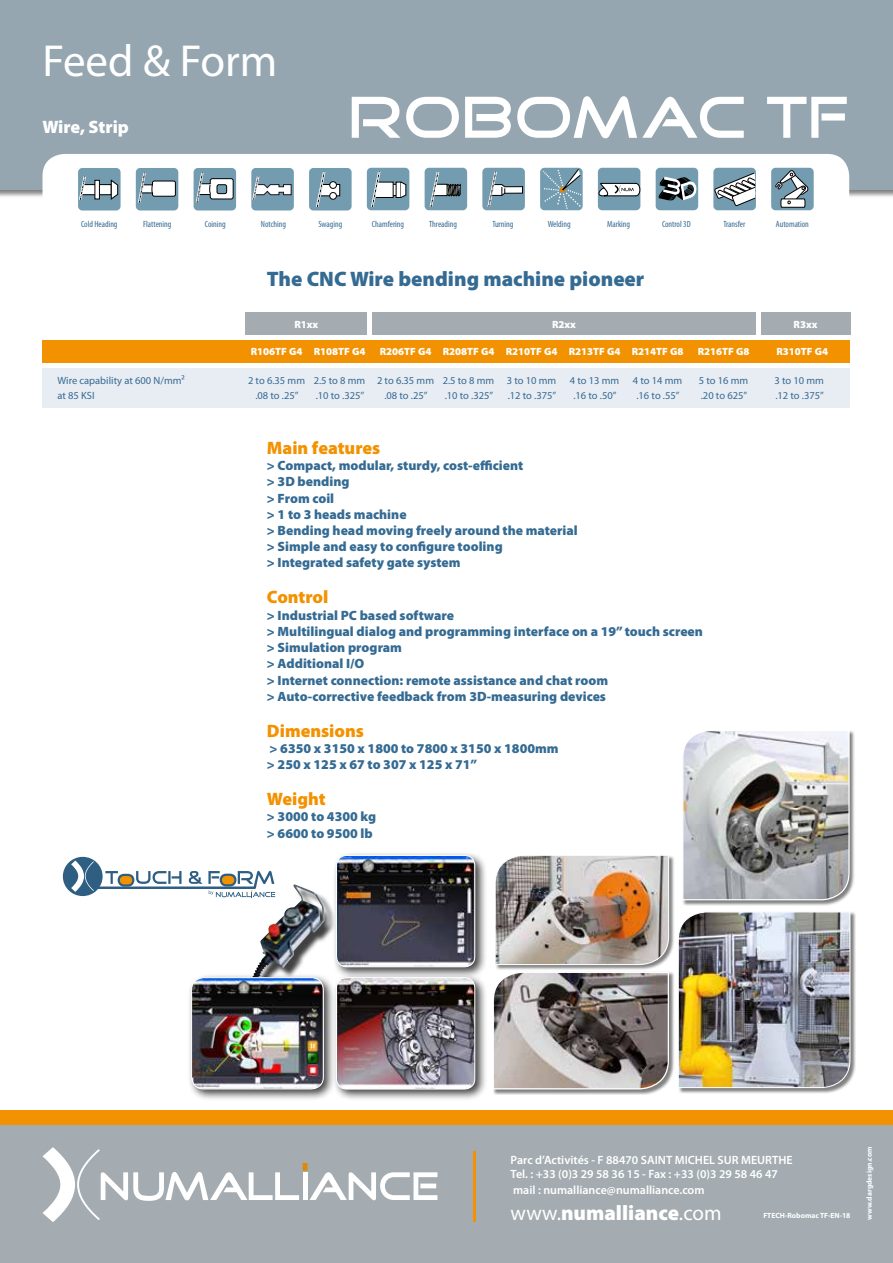
<style>
.page{position:relative;width:893px;height:1263px;background:#fff}
.page>*{position:absolute;margin:0;border:0;box-sizing:border-box;transform-origin:0 0}
.t1{font:60px "Good Times";color:#fff}
.t2{font:45px "Myriad Pro";color:#fff}
.t3{font:900 21px "Myriad Pro";color:#356b93}
.t4{font:900 21px "Myriad Pro";color:#fff}
.t5{font:900 18px "Myriad Pro";color:#f39200}
.t6{font:900 18px "Myriad Pro";letter-spacing:-.005em;color:#fff}
.t7{font:900 13.5px/16.2px "Myriad Pro";color:#356b93}
.t8{font:600 12px/14.4px "Myriad Pro";color:#fff}
.t9{font:10.5px "Myriad Pro";color:#356b93}
.t10{font:900 10.5px "Myriad Pro";color:#fff}
.t11{font:condensed 9px "Myriad Pro";color:#356b93}
.t12{font:700 7.5px "Myriad Pro";color:#fff}
.s1{font-weight:400}
</style>
<div class="page">
<div style="left:0;top:1117px;width:893px;height:146px;background:#a4acb1"></div>
<div style="left:0;top:0;width:893px;height:189px;background:#95a6b0"></div>
<div style="left:0;top:1110px;width:893px;height:15px;background:#f39200"></div>
<hr style="left:473px;top:1151px;width:2px;height:71px;background:#f39200">
<svg style="left:43px;top:1147px;width:394px;height:75px"></svg>
<div style="left:63px;top:857px;width:40px;height:39px;background:#2e5e82;border-radius:50%"></div>
<svg style="left:105px;top:871px;width:77px;height:15px"></svg>
<svg style="left:71px;top:860px;width:23px;height:32px"></svg>
<hr style="left:96px;top:886px;width:160px;height:3px;background:#2e5e82">
<svg style="left:189px;top:871px;width:86px;height:26px"></svg>
<div style="left:253px;top:886px;width:82px;height:106px;background:#000;opacity:.75"></div>
<img style="left:251px;top:884px;width:74px;height:89px">
<div style="left:682px;top:730px;width:173px;height:176px;background:#000;opacity:.5"></div>
<svg style="left:682px;top:730px;width:168px;height:171px;background:#b3b4b4"></svg>
<div style="left:678px;top:911px;width:178px;height:183px;background:#000;opacity:.5"></div>
<img style="left:678px;top:911px;width:173px;height:177px">
<div style="left:492px;top:971px;width:182px;height:124px;background:#000;opacity:.5"></div>
<svg style="left:492px;top:971px;width:178px;height:119px;background:#908a88"></svg>
<div style="left:495px;top:855px;width:180px;height:115px;background:#000;opacity:.5"></div>
<img style="left:495px;top:855px;width:174px;height:110px">
<div style="left:43px;top:154px;width:806px;height:79px;background:#fff;border-radius:22px"></div>
<div style="left:425px;top:168px;width:42px;height:42px;background:#739cb0;border-radius:4px"></div>
<svg style="left:430px;top:171px;width:31px;height:36px"></svg>
<div style="left:309px;top:168px;width:43px;height:42px;background:#739cb0;border-radius:4px"></div>
<svg style="left:316px;top:171px;width:24px;height:37px"></svg>
<div style="left:329px;top:181px;width:8px;height:8px;border:1px solid #000;border-radius:50%"></div>
<div style="left:136px;top:168px;width:42px;height:42px;background:#739cb0;border-radius:4px"></div>
<svg style="left:138px;top:172px;width:38px;height:31px"></svg>
<div style="left:194px;top:168px;width:42px;height:42px;background:#739cb0;border-radius:4px"></div>
<svg style="left:196px;top:172px;width:38px;height:31px"></svg>
<div style="left:367px;top:168px;width:42px;height:42px;background:#739cb0;border-radius:4px"></div>
<div style="left:392px;top:184px;width:5px;height:11px;background:#fff"></div>
<div style="left:392px;top:184px;width:5px;height:12px;border:1px solid #000"></div>
<div style="left:396px;top:182px;width:5px;height:15px;background:#fff"></div>
<svg style="left:371px;top:171px;width:23px;height:36px"></svg>
<svg style="left:400px;top:181px;width:6px;height:17px"></svg>
<div style="left:78px;top:168px;width:43px;height:42px;background:#739cb0;border-radius:4px"></div>
<svg style="left:79px;top:176px;width:39px;height:24px"></svg>
<div style="left:482px;top:168px;width:43px;height:42px;background:#739cb0;border-radius:4px"></div>
<svg style="left:487px;top:171px;width:36px;height:36px"></svg>
<div style="left:540px;top:168px;width:43px;height:42px;background:#85a9ba;border-radius:4px"></div>
<svg style="left:541px;top:168px;width:42px;height:42px;background:#7da0b0"></svg>
<div style="left:598px;top:168px;width:42px;height:42px;background:#739cb0;border-radius:4px"></div>
<svg style="left:597px;top:183px;width:44px;height:13px"></svg>
<div style="left:771px;top:168px;width:43px;height:42px;background:#739cb0;border-radius:4px"></div>
<svg style="left:775px;top:170px;width:34px;height:38px"></svg>
<div style="left:656px;top:168px;width:42px;height:42px;background:#739cb0;border-radius:4px"></div>
<svg style="left:659px;top:177px;width:38px;height:24px"></svg>
<div style="left:251px;top:168px;width:43px;height:42px;background:#739cb0;border-radius:4px"></div>
<svg style="left:252px;top:176px;width:40px;height:24px"></svg>
<div style="left:713px;top:168px;width:43px;height:42px;background:#739cb0;border-radius:4px"></div>
<svg style="left:714px;top:172px;width:42px;height:35px"></svg>
<div style="left:43px;top:340px;width:807px;height:22px;background:#f39200"></div>
<div style="left:246px;top:313px;width:121px;height:22px;background:#a4acb1"></div>
<div style="left:761px;top:313px;width:89px;height:22px;background:#a4acb1"></div>
<div style="left:372px;top:313px;width:384px;height:22px;background:#a4acb1"></div>
<div style="left:43px;top:368px;width:807px;height:39px;background:#e8ecf3"></div>
<div style="left:187px;top:973px;width:149px;height:129px;background:#000;opacity:.75"></div>
<img style="left:192px;top:978px;width:131px;height:111px">
<div style="left:191px;top:977px;width:133px;height:112px;border:1px solid #fff;border-radius:12px"></div>
<div style="left:332px;top:851px;width:156px;height:128px;background:#000;opacity:.75"></div>
<img style="left:337px;top:855px;width:138px;height:112px">
<div style="left:336px;top:855px;width:139px;height:112px;border:1px solid #fff;border-radius:10px"></div>
<div style="left:332px;top:973px;width:156px;height:129px;background:#000;opacity:.75"></div>
<img style="left:337px;top:978px;width:138px;height:111px">
<div style="left:336px;top:977px;width:139px;height:112px;border:1px solid #fff;border-radius:10px"></div>
<h2 class="t2" style="left:43px;top:33px;width:236px">Feed &amp; Form</h2>
<h3 class="t6" style="left:43px;top:116px;width:88px">Wire, Strip</h3>
<h1 class="t1" style="left:349px;top:89px;width:502px">ROBOMAC TF</h1>
<p class="t11" style="left:81px;top:218px;width:38px">Cold Heading</p>
<p class="t11" style="left:143px;top:218px;width:30px">Flattening</p>
<p class="t11" style="left:205px;top:218px;width:22px">Coining</p>
<p class="t11" style="left:261px;top:218px;width:27px">Notching</p>
<p class="t11" style="left:318px;top:218px;width:25px">Swaging</p>
<p class="t11" style="left:372px;top:218px;width:34px">Chamfering</p>
<p class="t11" style="left:429px;top:218px;width:29px">Threading</p>
<p class="t11" style="left:492px;top:218px;width:23px">Turning</p>
<p class="t11" style="left:548px;top:218px;width:25px">Welding</p>
<p class="t11" style="left:607px;top:218px;width:24px">Marking</p>
<p class="t11" style="left:662px;top:218px;width:30px">Control 3D</p>
<p class="t11" style="left:723px;top:218px;width:23px">Transfer</p>
<p class="t11" style="left:776px;top:218px;width:34px">Automation</p>
<h3 class="t3" style="left:267px;top:267px;width:379px">The CNC Wire bending machine pioneer</h3>
<p class="t10" style="left:294px;top:318px;width:25px">R1xx</p>
<p class="t10" style="left:552px;top:318px;width:25px">R2xx</p>
<p class="t10" style="left:794px;top:318px;width:25px">R3xx</p>
<p class="t10" style="left:251px;top:346px;width:116px">R106TF G4 R108TF G4</p>
<p class="t10" style="left:380px;top:346px;width:305px">R206TF G4 R208TF G4 R210TF G4 R213TF G4 R214TF G8</p>
<p class="t10" style="left:698px;top:346px;width:53px">R216TF G8</p>
<p class="t10" style="left:776px;top:346px;width:53px">R310TF G4</p>
<p class="t9" style="left:58px;top:374px;width:129px">Wire capability at 600 N/mm²</p>
<p class="t9" style="left:248px;top:374px;width:310px">2 to 6.35 mm 2.5 to 8 mm 2 to 6.35 mm 2.5 to 8 mm 3 to 10 mm</p>
<p class="t9" style="left:570px;top:374px;width:51px">4 to 13 mm</p>
<p class="t9" style="left:633px;top:374px;width:51px">4 to 14 mm</p>
<p class="t9" style="left:699px;top:374px;width:51px">5 to 16 mm</p>
<p class="t9" style="left:774px;top:374px;width:51px">3 to 10 mm</p>
<p class="t9" style="left:58px;top:389px;width:39px">at 85 KSI</p>
<p class="t9" style="left:255px;top:389px;width:45px">.08 to .25”</p>
<p class="t9" style="left:316px;top:389px;width:50px">.10 to .325’’</p>
<p class="t9" style="left:384px;top:389px;width:45px">.08 to .25”</p>
<p class="t9" style="left:445px;top:389px;width:50px">.10 to .325”</p>
<p class="t9" style="left:508px;top:389px;width:50px">.12 to .375”</p>
<p class="t9" style="left:573px;top:389px;width:45px">.16 to .50”</p>
<p class="t9" style="left:636px;top:389px;width:45px">.16 to .55”</p>
<p class="t9" style="left:701px;top:389px;width:48px">.20 to 625”</p>
<p class="t9" style="left:775px;top:389px;width:50px">.12 to .375”</p>
<h3 class="t5" style="left:267px;top:438px;width:115px">Main features</h3>
<p class="t7" style="left:267px;top:458px;width:312px">&gt; Compact, modular, sturdy, cost-efficient<br>&gt; 3D bending<br>&gt; From coil<br>&gt; 1 to 3 heads machine<br>&gt; Bending head moving freely around the material &gt; Simple and easy to configure tooling<br>&gt; Integrated safety gate system</p>
<h3 class="t5" style="left:267px;top:587px;width:63px">Control</h3>
<p class="t7" style="left:267px;top:607px;width:438px">&gt; Industrial PC based software<br>&gt; Multilingual dialog and programming interface on a 19” touch screen &gt; Simulation program<br>&gt; Additional I/O<br>&gt; Internet connection: remote assistance and chat room<br>&gt; Auto-corrective feedback from 3D-measuring devices</p>
<h3 class="t5" style="left:267px;top:720px;width:99px">Dimensions</h3>
<p class="t7" style="left:267px;top:740px;width:293px">&gt; 6350 x 3150 x 1800 to 7800 x 3150 x 1800mm &gt; 250 x 125 x 67 to 307 x 125 x 71”</p>
<h3 class="t5" style="left:267px;top:789px;width:60px">Weight</h3>
<p class="t7" style="left:267px;top:809px;width:111px">&gt; 3000 to 4300 kg &gt; 6600 to 9500 lb</p>
<p class="t8" style="left:511px;top:1152px;width:283px">Parc d’Activités - F 88470 SAINT MICHEL SUR MEURTHE<br>Tel. : +33 (0)3 29 58 36 15 - Fax : +33 (0)3 29 58 46 47</p>
<p class="t8" style="left:513px;top:1183px;width:193px">mail : numalliance@numalliance.com</p>
<h3 class="t4" style="left:511px;top:1200px;width:213px"><span class="s1">www.</span>numalliance<span class="s1">.com</span></h3>
<p class="t12" style="left:763px;top:1210px;width:89px">FTECH-Robomac TF-EN-18</p>
<p class="t12" style="left:864px;top:1219px;width:75px;rotate:-90deg">www.dargdesign.com</p>
</div>
